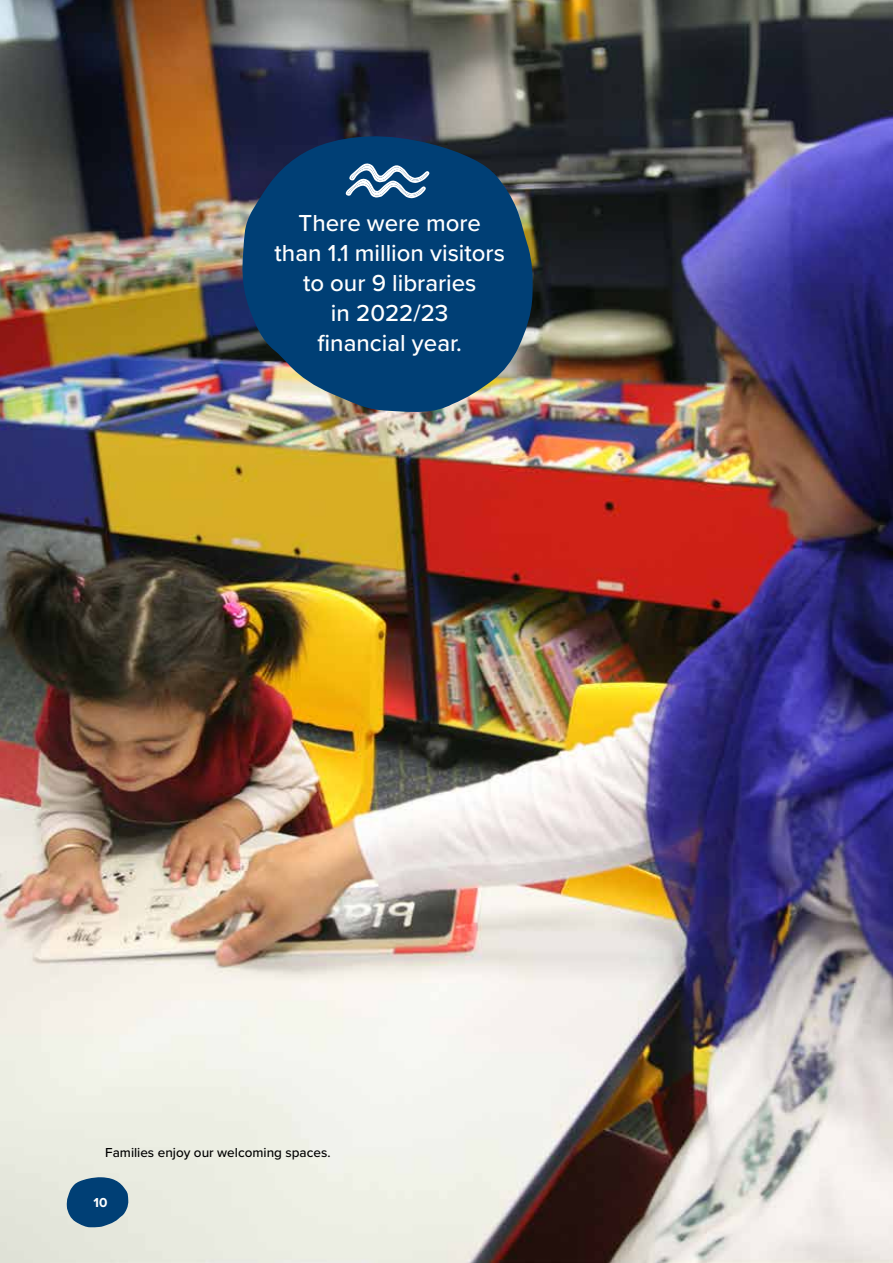
<style>
.page{position:relative;width:893px;height:1263px;background:#fff}
.page>*{position:absolute;margin:0;border:0;box-sizing:border-box;transform-origin:0 0}
.t1{font:500 24px/30px "Proxima Nova";color:#fff;text-align:center}
.t2{font:500 13.5px "Proxima Nova";color:#000}
.t3{font:700 13.5px "Proxima Nova";color:#fff}
</style>
<div class="page">
<img style="left:0;top:0;width:893px;height:1263px">
<svg style="left:242px;top:136px;width:291px;height:276px;fill:#003f75"></svg>
<svg style="left:346px;top:163px;width:83px;height:35px"></svg>
<svg style="left:67px;top:1177px;width:61px;height:50px"></svg>
<p class="t1" style="left:275px;top:207px;width:232px">There were more than 1.1 million visitors to our 9 libraries<br>in 2022/23<br>financial year.</p>
<p class="t2" style="left:105px;top:1142px;width:227px">Families enjoy our welcoming spaces.</p>
<p class="t3" style="left:94px;top:1192px;width:15px">10</p>
</div>
